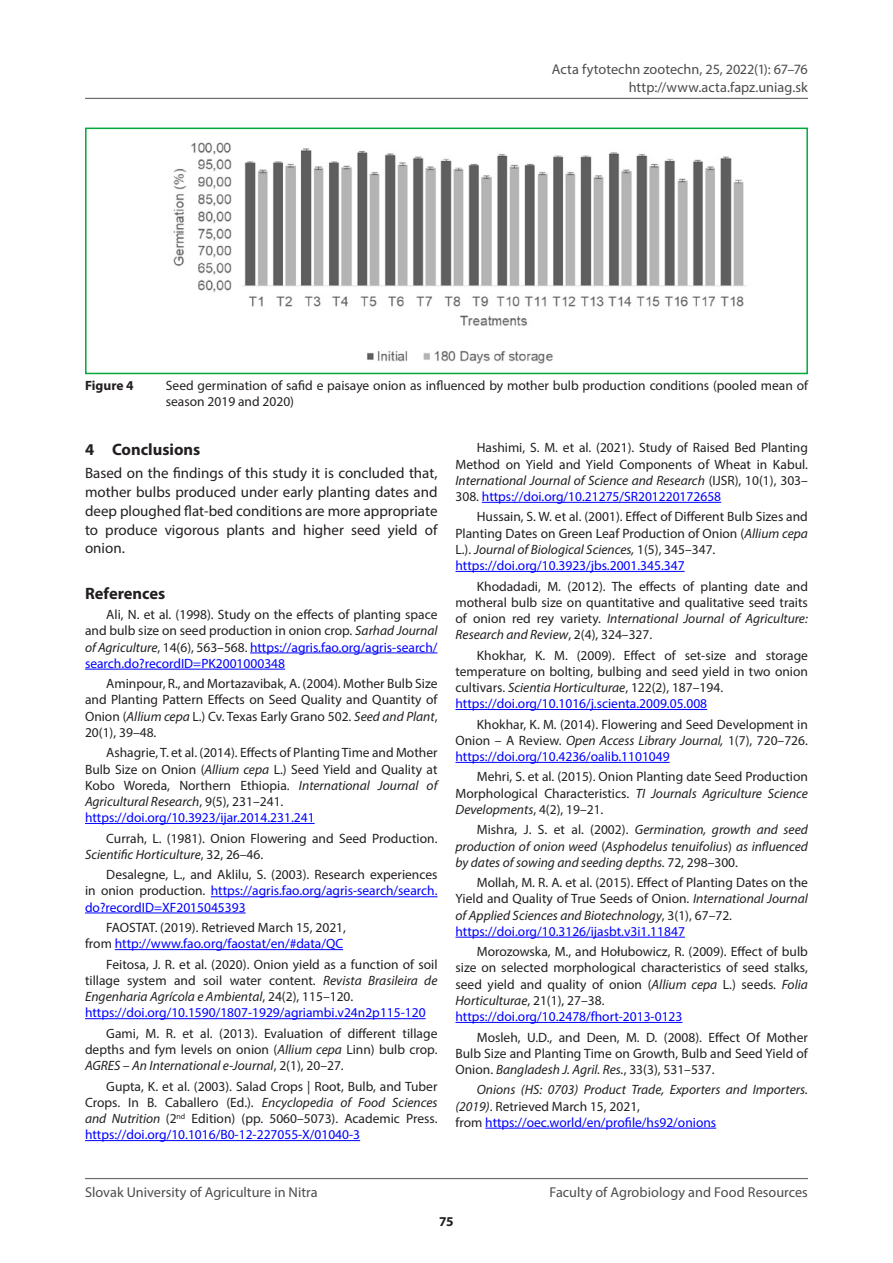
<style>
.page{position:relative;width:893px;height:1263px;background:#fff}
.page>*{position:absolute;margin:0;border:0;box-sizing:border-box;transform-origin:0 0}
.t1{font:700 16.5px "Myriad Pro";color:#231f20}
.t2{font:15px/18.9px "Myriad Pro";color:#231f20;text-align:justify}
.t3{font:14.25px/17.1px "Myriad Pro";color:#4b4c4d;text-align:right}
.t4{font:13.5px/16.2px "Myriad Pro";color:#231f20;text-align:justify}
.t5{font:italic 13.5px/16.2px "Myriad Pro";color:#231f20;text-align:justify}
.t6{font:700 13.5px "Myriad Pro";letter-spacing:-.005em;color:#231f20}
.s1{font-style:italic}
.s2{color:#00f}
.s3{font-style:normal}
.s4{font-style:normal;color:#00f}
</style>
<div class="page">
<hr style="left:85px;top:98px;width:723px;height:1px;background:#6c6d70">
<hr style="left:85px;top:1178px;width:723px;height:1px;background:#6c6d70">
<hr style="left:250px;top:653px;width:187px;height:1px;background:#00f">
<hr style="left:85px;top:669px;width:200px;height:1px;background:#00f">
<hr style="left:85px;top:823px;width:230px;height:1px;background:#00f">
<hr style="left:211px;top:896px;width:226px;height:1px;background:#00f">
<hr style="left:85px;top:913px;width:161px;height:1px;background:#00f">
<hr style="left:115px;top:949px;width:228px;height:1px;background:#00f">
<hr style="left:85px;top:1018px;width:341px;height:1px;background:#00f">
<hr style="left:85px;top:1140px;width:275px;height:1px;background:#00f">
<hr style="left:482px;top:502px;width:239px;height:1px;background:#00f">
<hr style="left:455px;top:571px;width:230px;height:1px;background:#00f">
<hr style="left:455px;top:709px;width:252px;height:1px;background:#00f">
<hr style="left:455px;top:762px;width:215px;height:1px;background:#00f">
<hr style="left:455px;top:937px;width:230px;height:1px;background:#00f">
<hr style="left:455px;top:1022px;width:227px;height:1px;background:#00f">
<hr style="left:485px;top:1128px;width:231px;height:1px;background:#00f">
<img style="left:173px;top:142px;width:573px;height:222px">
<div style="left:85px;top:128px;width:723px;height:246px;border:2px solid #00a93a"></div>
<p class="t3" style="left:552px;top:61px;width:257px">Acta fytotechn zootechn, 25, 2022(1): 67–76 http://www.acta.fapz.uniag.sk</p>
<p class="t6" style="left:85px;top:376px;width:50px">Figure 4</p>
<p class="t4" style="left:166px;top:377px;width:644px">Seed germination of safid e paisaye onion as influenced by mother bulb production conditions (pooled mean of season 2019 and 2020)</p>
<p class="t1" style="left:85px;top:438px;width:117px">4 Conclusions</p>
<p class="t2" style="left:85px;top:463px;width:354px">Based on the findings of this study it is concluded that, mother bulbs produced under early planting dates and deep ploughed flat-bed conditions are more appropriate to produce vigorous plants and higher seed yield of onion.</p>
<p class="t1" style="left:85px;top:582px;width:82px">References</p>
<p class="t4" style="left:85px;top:606px;width:354px;text-indent:21px">Ali, N. et al. (1998). Study on the effects of planting space and bulb size on seed production in onion crop. <span class="s1">Sarhad Journal of Agriculture</span>, 14(6), 563–568. <span class="s2">https://agris.fao.org/agris-search/ search.do?recordID=PK2001000348</span></p>
<p class="t4" style="left:85px;top:675px;width:354px;text-indent:21px">Aminpour, R., and Mortazavibak, A. (2004). Mother Bulb Size and Planting Pattern Effects on Seed Quality and Quantity of Onion (<span class="s1">Allium cepa</span> L.) Cv. Texas Early Grano 502. <span class="s1">Seed and Plant</span>, 20(1), 39–48.</p>
<p class="t4" style="left:85px;top:744px;width:354px;text-align:left;text-indent:21px">Ashagrie, T. et al. (2014). Effects of Planting Time and Mother Bulb Size on Onion (<span class="s1">Allium cepa</span> L.) Seed Yield and Quality at Kobo Woreda, Northern Ethiopia. <span class="s1">International Journal of Agricultural Research</span>, 9(5), 231–241. <span class="s2">https://doi.org/10.3923/ijar.2014.231.241</span></p>
<p class="t4" style="left:85px;top:830px;width:354px;text-indent:21px">Currah, L. (1981). Onion Flowering and Seed Production.<br><span class="s1">Scientific Horticulture</span>, 32, 26–46.</p>
<p class="t4" style="left:85px;top:866px;width:354px;text-indent:21px">Desalegne, L., and Aklilu, S. (2003). Research experiences in onion production. <span class="s2">https://agris.fao.org/agris-search/search. do?recordID=XF2015045393</span></p>
<p class="t4" style="left:85px;top:919px;width:262px;text-align:right">FAOSTAT. (2019). Retrieved March 15, 2021, from <span class="s2">http://www.fao.org/faostat/en/#data/QC</span></p>
<p class="t4" style="left:85px;top:956px;width:354px;text-align:left;text-indent:21px">Feitosa, J. R. et al. (2020). Onion yield as a function of soil tillage system and soil water content. <span class="s1">Revista Brasileira de Engenharia Agrícola e Ambiental</span>, 24(2), 115–120. <span class="s2">https://doi.org/10.1590/1807-1929/agriambi.v24n2p115-120</span></p>
<p class="t4" style="left:85px;top:1025px;width:354px;text-indent:21px">Gami, M. R. et al. (2013). Evaluation of different tillage depths and fym levels on onion (<span class="s1">Allium cepa</span> Linn) bulb crop.<br><span class="s1">AGRES – An International e-Journal</span>, 2(1), 20–27.</p>
<p class="t4" style="left:85px;top:1078px;width:354px;text-indent:21px">Gupta, K. et al. (2003). Salad Crops | Root, Bulb, and Tuber Crops. In B. Caballero (Ed.). <span class="s1">Encyclopedia of Food Sciences and Nutrition</span> (2<sup>nd</sup> Edition) (pp. 5060–5073). Academic Press. <span class="s2">https://doi.org/10.1016/B0-12-227055-X/01040-3</span></p>
<p class="t4" style="left:455px;top:439px;width:354px;text-indent:21px">Hashimi, S. M. et al. (2021). Study of Raised Bed Planting Method on Yield and Yield Components of Wheat in Kabul.<br><span class="s1">International Journal of Science and Research</span> (IJSR), 10(1), 303– 308. <span class="s2">https://doi.org/10.21275/SR201220172658</span></p>
<p class="t4" style="left:455px;top:509px;width:354px;text-align:left;text-indent:21px">Hussain, S. W. et al. (2001). Effect of Different Bulb Sizes and Planting Dates on Green Leaf Production of Onion (<span class="s1">Allium cepa </span>L.). <span class="s1">Journal of Biological Sciences,</span> 1(5), 345–347. <span class="s2">https://doi.org/10.3923/jbs.2001.345.347</span></p>
<p class="t4" style="left:455px;top:578px;width:354px;text-indent:21px">Khodadadi, M. (2012). The effects of planting date and motheral bulb size on quantitative and qualitative seed traits of onion red rey variety. <span class="s1">International Journal of Agriculture:<br>Research and Review</span>, 2(4), 324–327.</p>
<p class="t4" style="left:455px;top:647px;width:354px;text-align:left;text-indent:21px">Khokhar, K. M. (2009). Effect of set-size and storage temperature on bolting, bulbing and seed yield in two onion cultivars. <span class="s1">Scientia Horticulturae</span>, 122(2), 187–194. <span class="s2">https://doi.org/10.1016/j.scienta.2009.05.008</span></p>
<p class="t4" style="left:455px;top:716px;width:354px;text-indent:21px">Khokhar, K. M. (2014). Flowering and Seed Development in Onion – A Review. <span class="s1">Open Access Library Journal,</span> 1(7), 720–726. <span class="s2">https://doi.org/10.4236/oalib.1101049</span></p>
<p class="t4" style="left:455px;top:769px;width:354px;text-indent:21px">Mehri, S. et al. (2015). Onion Planting date Seed Production Morphological Characteristics. <span class="s1">TI Journals Agriculture Science Developments</span>, 4(2), 19–21.</p>
<p class="t5" style="left:455px;top:821px;width:354px;text-indent:21px"><span class="s3">Mishra, J. S. et al. (2002).</span> Germination, growth and seed production of onion weed <span class="s3">(</span>Asphodelus tenuifolius<span class="s3">)</span> as influenced by dates of sowing and seeding depths. <span class="s3">72, 298–300.</span></p>
<p class="t4" style="left:455px;top:874px;width:354px;text-align:left;text-indent:21px">Mollah, M. R. A. et al. (2015). Effect of Planting Dates on the Yield and Quality of True Seeds of Onion. <span class="s1">International Journal of Applied Sciences and Biotechnology</span>, 3(1), 67–72. <span class="s2">https://doi.org/10.3126/ijasbt.v3i1.11847</span></p>
<p class="t4" style="left:455px;top:943px;width:354px;text-align:left;text-indent:21px">Morozowska, M., and Hołubowicz, R. (2009). Effect of bulb size on selected morphological characteristics of seed stalks, seed yield and quality of onion (<span class="s1">Allium cepa</span> L.) seeds. <span class="s1">Folia Horticulturae</span>, 21(1), 27–38. <span class="s2">https://doi.org/10.2478/fhort-2013-0123</span></p>
<p class="t4" style="left:455px;top:1029px;width:354px;text-indent:21px">Mosleh, U.D., and Deen, M. D. (2008). Effect Of Mother Bulb Size and Planting Time on Growth, Bulb and Seed Yield of Onion. <span class="s1">Bangladesh J. Agril. Res.</span>, 33(3), 531–537.</p>
<p class="t5" style="left:455px;top:1081px;width:354px;text-align:left;text-indent:21px">Onions (HS: 0703) Product Trade, Exporters and Importers. (2019)<span class="s3">. Retrieved March 15, 2021,<br>from</span> <span class="s4">https://oec.world/en/profile/hs92/onions</span></p>
<p class="t3" style="left:85px;top:1183px;width:234px">Slovak University of Agriculture in Nitra</p>
<p class="t3" style="left:550px;top:1183px;width:260px">Faculty of Agrobiology and Food Resources</p>
<p class="t6" style="left:439px;top:1212px;width:16px">75</p>
</div>
